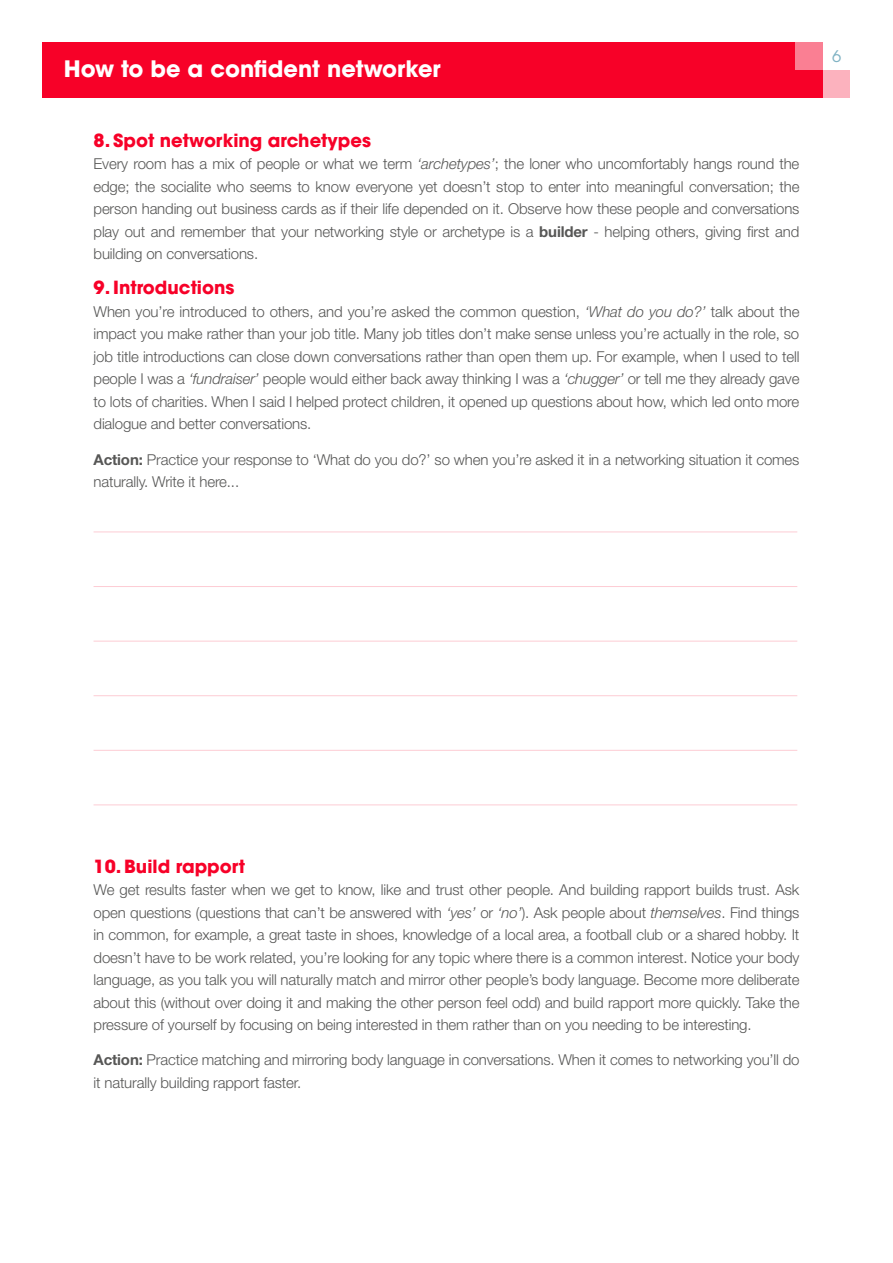
<style>
.page{position:relative;width:893px;height:1263px;background:#fff}
.page>*{position:absolute;margin:0;border:0;box-sizing:border-box;transform-origin:0 0}
.t1{font:700 22.5px "ITC Avant Garde Std";color:#fff}
.t2{font:700 18px "ITC Avant Garde Std";color:#f70128}
.t3{font:15.9px "ITC Avant Garde Std";color:#80b3c4}
.t4{font:300 15px/22.5px "Helvetica Neue LT Std";letter-spacing:-.01em;color:#575756;text-align:justify}
.s1{font-style:italic}
.s2{font-weight:700}
</style>
<div class="page">
<div style="left:43px;top:43px;width:807px;height:55px;background:#f70128"></div>
<div style="left:795px;top:43px;width:28px;height:27px;background:#fa7f93"></div>
<div style="left:823px;top:42px;width:29px;height:28px;background:#fff"></div>
<div style="left:823px;top:70px;width:27px;height:28px;background:#fcb2be"></div>
<hr style="left:94px;top:531px;width:703px;height:1px;background:#fdccd4">
<hr style="left:94px;top:586px;width:703px;height:1px;background:#fdccd4">
<hr style="left:94px;top:641px;width:703px;height:1px;background:#fdccd4">
<hr style="left:94px;top:695px;width:703px;height:1px;background:#fdccd4">
<hr style="left:94px;top:750px;width:703px;height:1px;background:#fdccd4">
<hr style="left:94px;top:804px;width:703px;height:1px;background:#fdccd4">
<h1 class="t1" style="left:64px;top:54px;width:378px">How to be a confident networker</h1>
<p class="t2" style="left:94px;top:128px;width:279px">8. Spot networking archetypes</p>
<p class="t4" style="left:94px;top:152px;width:707px">Every room has a mix of people or what we term <span class="s1">‘archetypes’</span>; the loner who uncomfortably hangs round the edge; the socialite who seems to know everyone yet doesn’t stop to enter into meaningful conversation; the person handing out business cards as if their life depended on it. Observe how these people and conversations play out and remember that your networking style or archetype is a <span class="s2">builder</span> - helping others, giving first and building on conversations.</p>
<p class="t2" style="left:94px;top:276px;width:142px">9. Introductions</p>
<p class="t4" style="left:94px;top:300px;width:707px">When you’re introduced to others, and you’re asked the common question, <span class="s1">‘What do you do?’</span> talk about the impact you make rather than your job title. Many job titles don’t make sense unless you’re actually in the role, so job title introductions can close down conversations rather than open them up. For example, when I used to tell people I was a <span class="s1">‘fundraiser’</span> people would either back away thinking I was a <span class="s1">‘chugger’</span> or tell me they already gave to lots of charities. When I said I helped protect children, it opened up questions about how, which led onto more dialogue and better conversations.</p>
<p class="t4" style="left:94px;top:448px;width:707px"><span class="s2">Action:</span> Practice your response to ‘What do you do?’ so when you’re asked it in a networking situation it comes naturally. Write it here...</p>
<p class="t3" style="left:832px;top:47px;width:11px">6</p>
<p class="t2" style="left:94px;top:854px;width:153px">10. Build rapport</p>
<p class="t4" style="left:94px;top:878px;width:707px">We get results faster when we get to know, like and trust other people. And building rapport builds trust. Ask open questions (questions that can’t be answered with <span class="s1">‘yes’</span> or <span class="s1">‘no’</span>). Ask people about <span class="s1">themselves</span>. Find things in common, for example, a great taste in shoes, knowledge of a local area, a football club or a shared hobby. It doesn’t have to be work related, you’re looking for any topic where there is a common interest. Notice your body language, as you talk you will naturally match and mirror other people’s body language. Become more deliberate about this (without over doing it and making the other person feel odd) and build rapport more quickly. Take the pressure of yourself by focusing on being interested in them rather than on you needing to be interesting.</p>
<p class="t4" style="left:94px;top:1048px;width:707px"><span class="s2">Action:</span> Practice matching and mirroring body language in conversations. When it comes to networking you’ll do it naturally building rapport faster.</p>
</div>
